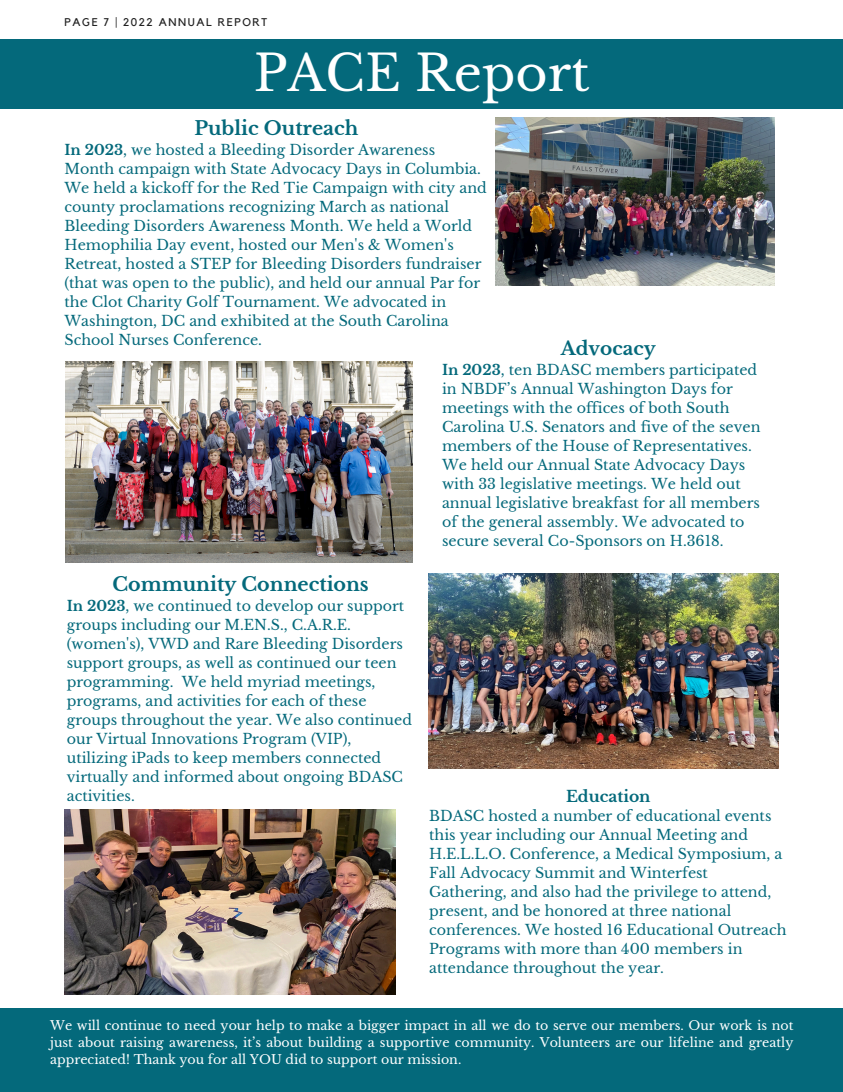
<style>
.page{position:relative;width:843px;height:1092px;background:#fff}
.page>*{position:absolute;margin:0;border:0;box-sizing:border-box;transform-origin:0 0}
.t1{font:49.35px "Libre Baskerville";color:#fff}
.t2{font:700 18.9px "Libre Baskerville";color:#04697b}
.t3{font:700 18.55px "Libre Baskerville";color:#04697b}
.t4{font:700 15.4px "Libre Baskerville";color:#04697b}
.t5{font:14.35px/18.9px "Libre Baskerville";color:#04697b}
.t6{font:12.6px/16.8px "Libre Baskerville";color:#fff;text-align:justify}
.t7{font:11.2px "Kollektif";letter-spacing:.14em;color:#222}
.s1{font-weight:700}
</style>
<div class="page">
<div style="left:0;top:40px;width:843px;height:69px;background:#04697b"></div>
<div style="left:0;top:1008px;width:843px;height:83px;background:#04697b"></div>
<img style="left:496px;top:118px;width:278px;height:168px">
<img style="left:429px;top:574px;width:349px;height:194px">
<img style="left:66px;top:362px;width:346px;height:201px">
<img style="left:64px;top:810px;width:331px;height:185px">
<h2 class="t7" style="left:64px;top:17px;width:204px">PAGE 7 | 2022 ANNUAL REPORT</h2>
<p class="t1" style="left:254px;top:43px;width:338px">PACE Report</p>
<h1 class="t2" style="left:194px;top:117px;width:165px">Public Outreach</h1>
<h1 class="t5" style="left:64px;top:141px;width:424px"><span class="s1">In 2023</span>, we hosted a Bleeding Disorder Awareness Month campaign with State Advocacy Days in Columbia.<br>We held a kickoff for the Red Tie Campaign with city and county proclamations recognizing March as national Bleeding Disorders Awareness Month. We held a World Hemophilia Day event, hosted our Men's &amp; Women's Retreat, hosted a STEP for Bleeding Disorders fundraiser (that was open to the public), and held our annual Par for the Clot Charity Golf Tournament. We advocated in Washington, DC and exhibited at the South Carolina School Nurses Conference.</h1>
<h3 class="t3" style="left:561px;top:337px;width:96px">Advocacy</h3>
<h3 class="t5" style="left:442px;top:361px;width:320px"><span class="s1">In 2023</span>, ten BDASC members participated in NBDF’s Annual Washington Days for meetings with the offices of both South Carolina U.S. Senators and five of the seven members of the House of Representatives.<br>We held our Annual State Advocacy Days with 33 legislative meetings. We held out annual legislative breakfast for all members of the general assembly. We advocated to secure several Co-Sponsors on H.3618.</h3>
<p class="t2" style="left:112px;top:573px;width:258px">Community Connections</p>
<p class="t5" style="left:67px;top:597px;width:347px"><span class="s1">In 2023</span>, we continued to develop our support groups including our M.EN.S., C.A.R.E. (women's), VWD and Rare Bleeding Disorders support groups, as well as continued our teen programming. We held myriad meetings, programs, and activities for each of these groups throughout the year. We also continued our Virtual Innovations Program (VIP), utilizing iPads to keep members connected virtually and informed about ongoing BDASC activities.</p>
<h2 class="t4" style="left:566px;top:787px;width:86px">Education</h2>
<h2 class="t5" style="left:429px;top:807px;width:359px">BDASC hosted a number of educational events this year including our Annual Meeting and H.E.L.L.O. Conference, a Medical Symposium, a Fall Advocacy Summit and Winterfest Gathering, and also had the privilege to attend, present, and be honored at three national conferences. We hosted 16 Educational Outreach Programs with more than 400 members in attendance throughout the year.</h2>
<p class="t6" style="left:50px;top:1017px;width:744px">We will continue to need your help to make a bigger impact in all we do to serve our members. Our work is not just about raising awareness, it’s about building a supportive community. Volunteers are our lifeline and greatly appreciated! Thank you for all YOU did to support our mission.</p>
</div>
